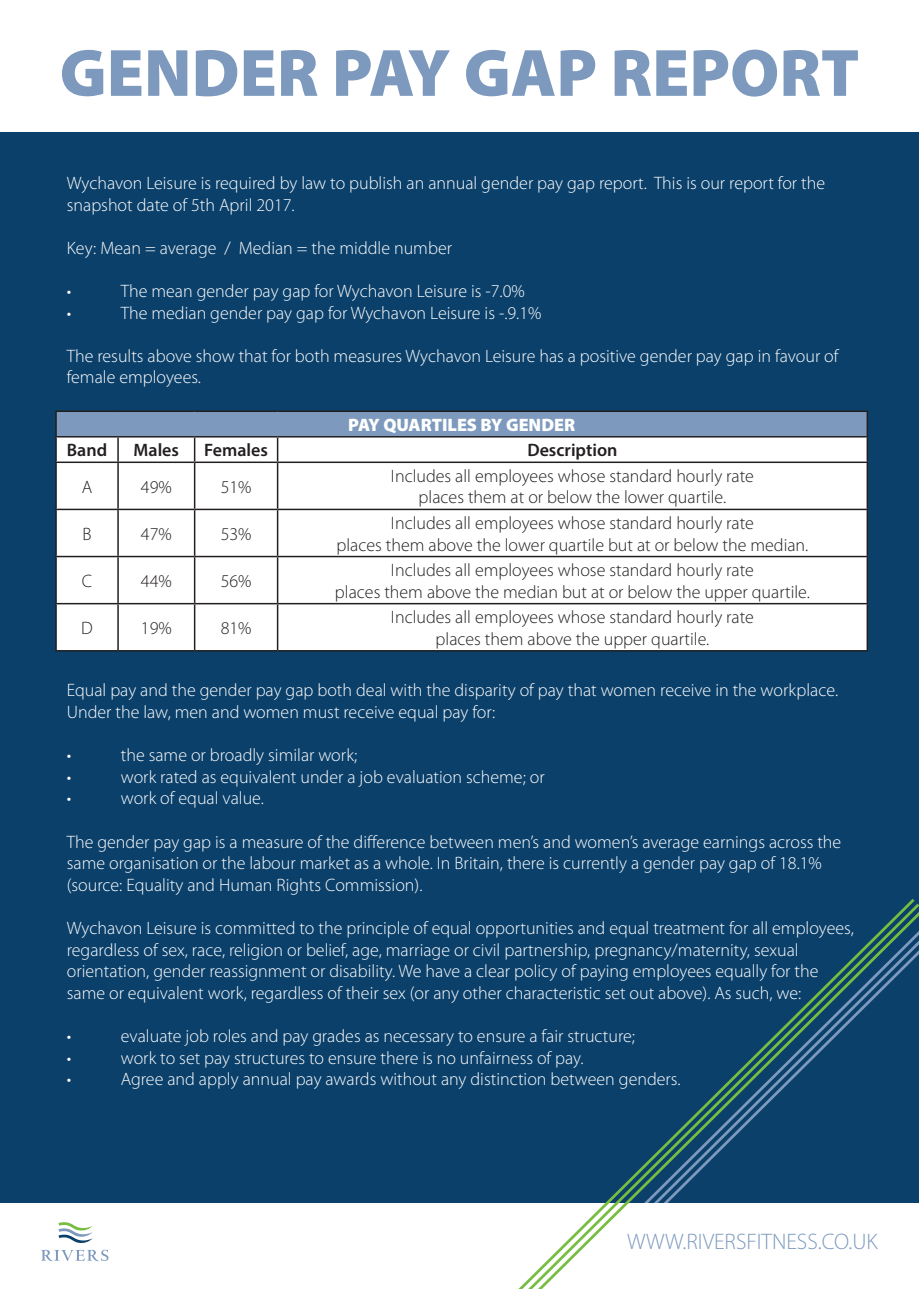
<style>
.page{position:relative;width:919px;height:1289px;background:#fff}
.page>*{position:absolute;margin:0;border:0;box-sizing:border-box;transform-origin:0 0}
.t1{font:900 67.5px "Myriad Pro";color:#7d9abe}
.t2{font:300 22.5px "Myriad Pro";color:#7d9abe}
.t3{font:300 18px/21.6px "Myriad Pro";color:#fff}
.t4{font:300 18px "Myriad Pro";color:#231f20}
.t5{font:600 18px "Myriad Pro";color:#231f20}
.t6{font:900 18px "Myriad Pro";color:#fff}
</style>
<div class="page">
<div style="left:0;top:0;width:918px;height:1288px;background:#0b406a"></div>
<div style="left:0;top:0;width:918px;height:132px;background:#fff"></div>
<div style="left:0;top:1203px;width:918px;height:85px;background:#fff"></div>
<svg style="left:41px;top:1222px;width:67px;height:39px"></svg>
<svg style="left:519px;top:899px;width:398px;height:389px"></svg>
<div style="left:56px;top:411px;width:811px;height:26px;background:#7d9abe"></div>
<div style="left:57px;top:437px;width:809px;height:213px;background:#fff"></div>
<hr style="left:55px;top:410px;width:63px;height:2px;background:#231f20">
<hr style="left:55px;top:412px;width:2px;height:24px;background:#231f20">
<hr style="left:118px;top:410px;width:77px;height:2px;background:#231f20">
<hr style="left:195px;top:410px;width:82px;height:2px;background:#231f20">
<hr style="left:277px;top:410px;width:591px;height:2px;background:#231f20">
<hr style="left:866px;top:412px;width:2px;height:24px;background:#231f20">
<hr style="left:55px;top:436px;width:63px;height:1px;background:#231f20">
<hr style="left:55px;top:437px;width:2px;height:24px;background:#231f20">
<hr style="left:118px;top:436px;width:77px;height:1px;background:#231f20">
<hr style="left:117px;top:437px;width:2px;height:24px;background:#231f20">
<hr style="left:195px;top:436px;width:82px;height:1px;background:#231f20">
<svg style="left:194px;top:437px;width:1px;height:24px"></svg>
<hr style="left:277px;top:436px;width:591px;height:1px;background:#231f20">
<svg style="left:277px;top:437px;width:1px;height:24px"></svg>
<hr style="left:866px;top:437px;width:2px;height:24px;background:#231f20">
<hr style="left:55px;top:461px;width:63px;height:2px;background:#231f20">
<hr style="left:55px;top:463px;width:2px;height:45px;background:#231f20">
<hr style="left:118px;top:461px;width:77px;height:2px;background:#231f20">
<hr style="left:117px;top:463px;width:2px;height:45px;background:#231f20">
<hr style="left:195px;top:461px;width:82px;height:2px;background:#231f20">
<hr style="left:194px;top:463px;width:1px;height:45px;background:#231f20">
<hr style="left:277px;top:461px;width:591px;height:2px;background:#231f20">
<hr style="left:277px;top:463px;width:1px;height:45px;background:#231f20">
<hr style="left:866px;top:463px;width:2px;height:45px;background:#231f20">
<hr style="left:55px;top:508px;width:63px;height:2px;background:#231f20">
<hr style="left:55px;top:510px;width:2px;height:46px;background:#231f20">
<hr style="left:118px;top:508px;width:77px;height:2px;background:#231f20">
<hr style="left:117px;top:510px;width:2px;height:46px;background:#231f20">
<hr style="left:195px;top:508px;width:82px;height:2px;background:#231f20">
<hr style="left:194px;top:510px;width:1px;height:46px;background:#231f20">
<hr style="left:277px;top:508px;width:591px;height:2px;background:#231f20">
<hr style="left:277px;top:510px;width:1px;height:46px;background:#231f20">
<hr style="left:866px;top:510px;width:2px;height:46px;background:#231f20">
<hr style="left:55px;top:556px;width:63px;height:1px;background:#231f20">
<hr style="left:55px;top:557px;width:2px;height:46px;background:#231f20">
<hr style="left:118px;top:556px;width:77px;height:1px;background:#231f20">
<hr style="left:117px;top:557px;width:2px;height:46px;background:#231f20">
<hr style="left:195px;top:556px;width:82px;height:1px;background:#231f20">
<hr style="left:194px;top:557px;width:1px;height:46px;background:#231f20">
<hr style="left:277px;top:556px;width:591px;height:1px;background:#231f20">
<hr style="left:277px;top:557px;width:1px;height:46px;background:#231f20">
<hr style="left:866px;top:557px;width:2px;height:46px;background:#231f20">
<hr style="left:55px;top:603px;width:63px;height:1px;background:#231f20">
<hr style="left:55px;top:604px;width:2px;height:46px;background:#231f20">
<hr style="left:118px;top:603px;width:77px;height:1px;background:#231f20">
<hr style="left:117px;top:604px;width:2px;height:46px;background:#231f20">
<hr style="left:195px;top:603px;width:82px;height:1px;background:#231f20">
<hr style="left:194px;top:604px;width:1px;height:46px;background:#231f20">
<hr style="left:277px;top:603px;width:591px;height:1px;background:#231f20">
<hr style="left:277px;top:604px;width:1px;height:46px;background:#231f20">
<hr style="left:866px;top:604px;width:2px;height:46px;background:#231f20">
<hr style="left:55px;top:650px;width:63px;height:1px;background:#231f20">
<hr style="left:118px;top:650px;width:77px;height:1px;background:#231f20">
<hr style="left:195px;top:650px;width:82px;height:1px;background:#231f20">
<hr style="left:277px;top:650px;width:591px;height:1px;background:#231f20">
<p class="t1" style="left:60px;top:28px;width:801px">GENDER PAY GAP REPORT</p>
<p class="t3" style="left:67px;top:172px;width:759px">Wychavon Leisure is required by law to publish an annual gender pay gap report. This is our report for the snapshot date of 5th April 2017.</p>
<p class="t3" style="left:67px;top:237px;width:387px">Key: Mean = average / Median = the middle number</p>
<p class="t3" style="left:67px;top:280px;width:6px">•</p>
<p class="t3" style="left:121px;top:280px;width:405px">The mean gender pay gap for Wychavon Leisure is -7.0%</p>
<p class="t3" style="left:67px;top:302px;width:6px">•</p>
<p class="t3" style="left:121px;top:302px;width:422px">The median gender pay gap for Wychavon Leisure is -.9.1%</p>
<p class="t3" style="left:67px;top:345px;width:773px">The results above show that for both measures Wychavon Leisure has a positive gender pay gap in favour of female employees.</p>
<p class="t6" style="left:348px;top:412px;width:228px">PAY QUARTILES BY GENDER</p>
<p class="t5" style="left:67px;top:439px;width:42px">Band</p>
<p class="t5" style="left:133px;top:439px;width:47px">Males</p>
<p class="t5" style="left:204px;top:439px;width:65px">Females</p>
<p class="t5" style="left:527px;top:439px;width:92px">Description</p>
<p class="t4" style="left:82px;top:476px;width:12px">A</p>
<p class="t4" style="left:141px;top:476px;width:32px">49%</p>
<p class="t4" style="left:221px;top:476px;width:32px">51%</p>
<p class="t4" style="left:391px;top:465px;width:364px">Includes all employees whose standard hourly rate</p>
<p class="t4" style="left:418px;top:486px;width:309px">places them at or below the lower quartile.</p>
<p class="t4" style="left:82px;top:523px;width:11px">B</p>
<p class="t4" style="left:141px;top:523px;width:32px">47%</p>
<p class="t4" style="left:221px;top:523px;width:32px">53%</p>
<p class="t4" style="left:82px;top:570px;width:12px">C</p>
<p class="t4" style="left:141px;top:570px;width:32px">44%</p>
<p class="t4" style="left:221px;top:570px;width:32px">56%</p>
<p class="t4" style="left:391px;top:512px;width:364px">Includes all employees whose standard hourly rate</p>
<p class="t4" style="left:336px;top:533px;width:473px">places them above the lower quartile but at or below the median.</p>
<p class="t4" style="left:391px;top:559px;width:364px">Includes all employees whose standard hourly rate</p>
<p class="t4" style="left:335px;top:581px;width:476px">places them above the median but at or below the upper quartile.</p>
<p class="t4" style="left:391px;top:606px;width:364px">Includes all employees whose standard hourly rate</p>
<p class="t4" style="left:435px;top:628px;width:275px">places them above the upper quartile.</p>
<p class="t3" style="left:67px;top:679px;width:772px">Equal pay and the gender pay gap both deal with the disparity of pay that women receive in the workplace.<br>Under the law, men and women must receive equal pay for:</p>
<p class="t3" style="left:67px;top:744px;width:6px">•</p>
<p class="t3" style="left:121px;top:744px;width:238px">the same or broadly similar work;</p>
<p class="t3" style="left:67px;top:765px;width:6px">•</p>
<p class="t3" style="left:121px;top:765px;width:425px">work rated as equivalent under a job evaluation scheme; or</p>
<p class="t3" style="left:67px;top:787px;width:6px">•</p>
<p class="t3" style="left:121px;top:787px;width:145px">work of equal value.</p>
<p class="t3" style="left:67px;top:830px;width:776px">The gender pay gap is a measure of the difference between men’s and women’s average earnings across the same organisation or the labour market as a whole. In Britain, there is currently a gender pay gap of 18.1% (source: Equality and Human Rights Commission).</p>
<p class="t3" style="left:67px;top:917px;width:788px">Wychavon Leisure is committed to the principle of equal opportunities and equal treatment for all employees, regardless of sex, race, religion or belief, age, marriage or civil partnership, pregnancy/maternity, sexual orientation, gender reassignment or disability. We have a clear policy of paying employees equally for the same or equivalent work, regardless of their sex (or any other characteristic set out above). As such, we:</p>
<p class="t3" style="left:67px;top:1025px;width:6px">•</p>
<p class="t3" style="left:121px;top:1025px;width:515px">evaluate job roles and pay grades as necessary to ensure a fair structure;</p>
<p class="t3" style="left:67px;top:1046px;width:6px">•</p>
<p class="t3" style="left:121px;top:1046px;width:464px">work to set pay structures to ensure there is no unfairness of pay.</p>
<p class="t3" style="left:67px;top:1068px;width:6px">•</p>
<p class="t3" style="left:121px;top:1068px;width:561px">Agree and apply annual pay awards without any distinction between genders.</p>
<p class="t4" style="left:81px;top:617px;width:13px">D</p>
<p class="t4" style="left:141px;top:617px;width:32px">19%</p>
<p class="t4" style="left:221px;top:617px;width:32px">81%</p>
<p class="t2" style="left:627px;top:1228px;width:252px">WWW.RIVERSFITNESS.CO.UK</p>
</div>
